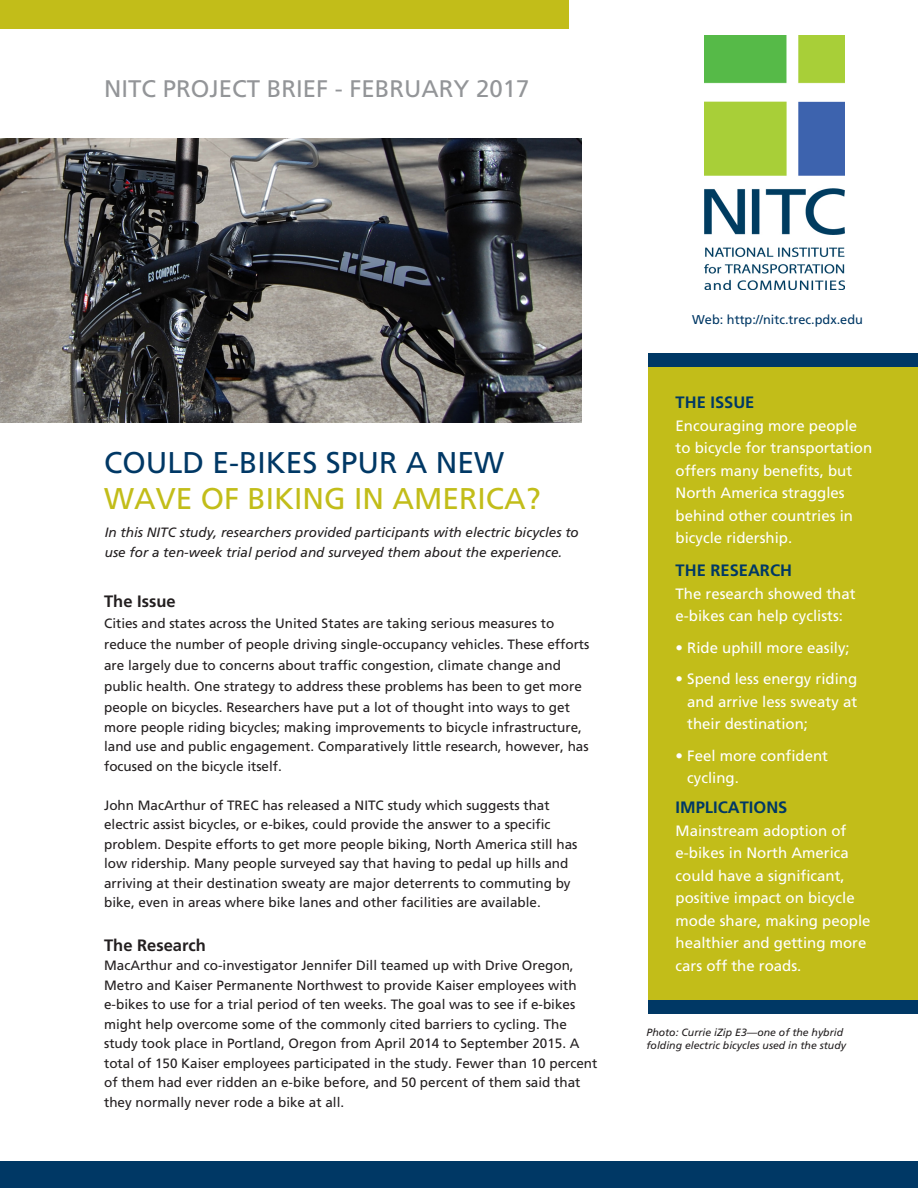
<style>
.page{position:relative;width:918px;height:1188px;background:#fff}
.page>*{position:absolute;margin:0;border:0;box-sizing:border-box;transform-origin:0 0}
.t1{font:30px "Frutiger";color:#c2bd19}
.t2{font:30px "Frutiger";color:#003865}
.t3{font:24px "Frutiger";color:#939598}
.t4{font:700 16.5px "Frutiger";color:#003865}
.t5{font:700 16.5px "Frutiger";color:#231f20}
.t6{font:15px/22.5px "Frutiger";color:#fff}
.t7{font:13.5px/19.5px "Frutiger";color:#231f20}
.t8{font:italic 13.5px/19.5px "Frutiger";color:#231f20}
.t9{font:12.75px "Frutiger";color:#003865}
.t10{font:italic 10.5px/12.6px "Frutiger";color:#231f20}
</style>
<div class="page">
<img style="left:705px;top:36px;width:139px;height:253px">
<div style="left:648px;top:360px;width:270px;height:647px;background:#c2bd19"></div>
<img style="left:0;top:138px;width:582px;height:285px">
<div style="left:648px;top:354px;width:270px;height:13px;background:#003865"></div>
<div style="left:648px;top:1000px;width:270px;height:13px;background:#003865"></div>
<div style="left:0;top:1161px;width:918px;height:27px;background:#003865"></div>
<div style="left:0;top:0;width:568px;height:28px;background:#c2bd19"></div>
<p class="t3" style="left:104px;top:75px;width:427px">NITC PROJECT BRIEF - FEBRUARY 2017</p>
<p class="t2" style="left:104px;top:445px;width:402px">COULD E-BIKES SPUR A NEW</p>
<p class="t1" style="left:104px;top:481px;width:438px">WAVE OF BIKING IN AMERICA?</p>
<p class="t8" style="left:105px;top:523px;width:476px">In this NITC study, researchers provided participants with electric bicycles to use for a ten-week trial period and surveyed them about the experience.</p>
<p class="t5" style="left:104px;top:592px;width:73px">The Issue</p>
<p class="t7" style="left:104px;top:613px;width:487px;line-height:21px">Cities and states across the United States are taking serious measures to reduce the number of people driving single-occupancy vehicles. These efforts are largely due to concerns about traffic congestion, climate change and public health. One strategy to address these problems has been to get more people on bicycles. Researchers have put a lot of thought into ways to get</p>
<p class="t7" style="left:104px;top:717px;width:486px">more people riding bicycles; making improvements to bicycle infrastructure, land use and public engagement. Comparatively little research, however, has focused on the bicycle itself.</p>
<p class="t7" style="left:104px;top:795px;width:475px">John MacArthur of TREC has released a NITC study which suggests that electric assist bicycles, or e-bikes, could provide the answer to a specific problem. Despite efforts to get more people biking, North America still has low ridership. Many people surveyed say that having to pedal up hills and arriving at their destination sweaty are major deterrents to commuting by bike, even in areas where bike lanes and other facilities are available.</p>
<p class="t5" style="left:104px;top:935px;width:103px">The Research</p>
<p class="t7" style="left:104px;top:956px;width:495px">MacArthur and co-investigator Jennifer Dill teamed up with Drive Oregon, Metro and Kaiser Permanente Northwest to provide Kaiser employees with e-bikes to use for a trial period of ten weeks. The goal was to see if e-bikes might help overcome some of the commonly cited barriers to cycling. The study took place in Portland, Oregon from April 2014 to September 2015. A total of 150 Kaiser employees participated in the study. Fewer than 10 percent of them had ever ridden an e-bike before, and 50 percent of them said that they normally never rode a bike at all.</p>
<p class="t9" style="left:692px;top:312px;width:172px">Web: http://nitc.trec.pdx.edu</p>
<p class="t4" style="left:676px;top:393px;width:80px">THE ISSUE</p>
<p class="t6" style="left:676px;top:414px;width:198px">Encouraging more people to bicycle for transportation offers many benefits, but<br>North America straggles behind other countries in bicycle ridership.</p>
<p class="t4" style="left:676px;top:561px;width:118px">THE RESEARCH</p>
<p class="t6" style="left:676px;top:582px;width:182px">The research showed that e-bikes can help cyclists:</p>
<p class="t6" style="left:676px;top:636px;width:176px">• Ride uphill more easily;</p>
<p class="t6" style="left:687px;top:668px;width:172px;text-align:justify;text-indent:-12px">• Spend less energy riding and arrive less sweaty at their destination;</p>
<p class="t6" style="left:687px;top:744px;width:142px;text-indent:-12px">• Feel more confident cycling.</p>
<p class="t4" style="left:676px;top:798px;width:113px">IMPLICATIONS</p>
<p class="t6" style="left:676px;top:819px;width:197px">Mainstream adoption of e-bikes in North America could have a significant, positive impact on bicycle mode share, making people healthier and getting more cars off the roads.</p>
<p class="t10" style="left:646px;top:1026px;width:201px">Photo: Currie iZip E3—one of the hybrid folding electric bicycles used in the study</p>
</div>
